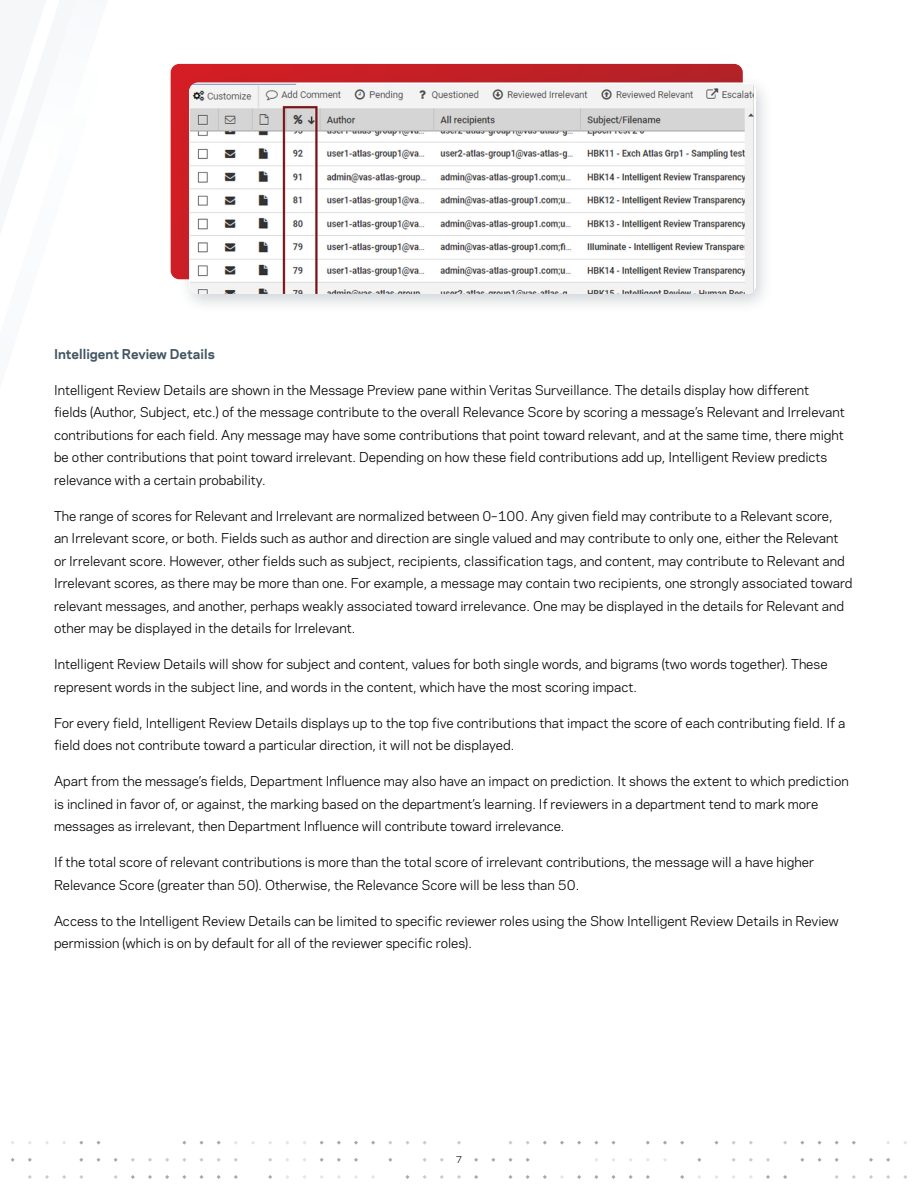
<style>
.page{position:relative;width:918px;height:1188px;background:#fff}
.page>*{position:absolute;margin:0;border:0;box-sizing:border-box;transform-origin:0 0}
.Body_Copy{font:12.75px/22.5px "Polaris";color:#000}
.Paragraph_Subtitle{font:700 12.75px "Polaris";color:#425563}
.t1{font:9px "Polaris";color:#000}
</style>
<div class="page">
<svg style="left:783px;top:1175px;width:4px;height:4px"></svg>
<svg style="left:766px;top:1158px;width:4px;height:4px"></svg>
<svg style="left:766px;top:1175px;width:4px;height:4px"></svg>
<svg style="left:749px;top:1158px;width:4px;height:4px"></svg>
<svg style="left:714px;top:1141px;width:5px;height:4px"></svg>
<svg style="left:697px;top:1158px;width:4px;height:4px"></svg>
<svg style="left:680px;top:1141px;width:4px;height:4px"></svg>
<svg style="left:680px;top:1175px;width:4px;height:4px"></svg>
<svg style="left:663px;top:1141px;width:4px;height:4px"></svg>
<svg style="left:646px;top:1141px;width:4px;height:4px"></svg>
<svg style="left:646px;top:1175px;width:4px;height:4px"></svg>
<svg style="left:629px;top:1175px;width:4px;height:4px"></svg>
<svg style="left:611px;top:1141px;width:5px;height:4px"></svg>
<svg style="left:611px;top:1175px;width:5px;height:4px"></svg>
<svg style="left:594px;top:1175px;width:4px;height:4px"></svg>
<svg style="left:577px;top:1141px;width:4px;height:4px"></svg>
<svg style="left:577px;top:1175px;width:4px;height:4px"></svg>
<svg style="left:560px;top:1141px;width:4px;height:4px"></svg>
<svg style="left:560px;top:1175px;width:4px;height:4px"></svg>
<svg style="left:543px;top:1141px;width:4px;height:4px"></svg>
<svg style="left:543px;top:1175px;width:4px;height:4px"></svg>
<svg style="left:526px;top:1158px;width:4px;height:4px"></svg>
<svg style="left:526px;top:1175px;width:4px;height:4px"></svg>
<svg style="left:508px;top:1141px;width:5px;height:4px"></svg>
<svg style="left:508px;top:1158px;width:5px;height:4px"></svg>
<svg style="left:508px;top:1175px;width:5px;height:4px"></svg>
<svg style="left:491px;top:1158px;width:4px;height:4px"></svg>
<svg style="left:474px;top:1158px;width:4px;height:4px"></svg>
<svg style="left:474px;top:1175px;width:4px;height:4px"></svg>
<svg style="left:457px;top:1141px;width:4px;height:4px"></svg>
<svg style="left:457px;top:1175px;width:4px;height:4px"></svg>
<svg style="left:440px;top:1158px;width:4px;height:4px"></svg>
<svg style="left:440px;top:1175px;width:4px;height:4px"></svg>
<svg style="left:423px;top:1175px;width:4px;height:4px"></svg>
<svg style="left:405px;top:1141px;width:5px;height:4px"></svg>
<svg style="left:405px;top:1175px;width:5px;height:4px"></svg>
<svg style="left:388px;top:1158px;width:4px;height:4px"></svg>
<svg style="left:371px;top:1141px;width:4px;height:4px"></svg>
<svg style="left:354px;top:1141px;width:4px;height:4px"></svg>
<svg style="left:354px;top:1158px;width:4px;height:4px"></svg>
<svg style="left:354px;top:1175px;width:4px;height:4px"></svg>
<svg style="left:337px;top:1141px;width:4px;height:4px"></svg>
<svg style="left:337px;top:1158px;width:4px;height:4px"></svg>
<svg style="left:320px;top:1158px;width:4px;height:4px"></svg>
<svg style="left:268px;top:1158px;width:4px;height:4px"></svg>
<svg style="left:268px;top:1175px;width:4px;height:4px"></svg>
<svg style="left:234px;top:1158px;width:4px;height:4px"></svg>
<svg style="left:234px;top:1175px;width:4px;height:4px"></svg>
<svg style="left:217px;top:1175px;width:4px;height:4px"></svg>
<svg style="left:199px;top:1141px;width:5px;height:4px"></svg>
<svg style="left:199px;top:1158px;width:5px;height:4px"></svg>
<svg style="left:199px;top:1175px;width:5px;height:4px"></svg>
<svg style="left:182px;top:1175px;width:4px;height:4px"></svg>
<svg style="left:165px;top:1158px;width:4px;height:4px"></svg>
<svg style="left:165px;top:1175px;width:4px;height:4px"></svg>
<svg style="left:148px;top:1158px;width:4px;height:4px"></svg>
<svg style="left:148px;top:1175px;width:4px;height:4px"></svg>
<svg style="left:131px;top:1158px;width:4px;height:4px"></svg>
<svg style="left:131px;top:1175px;width:4px;height:4px"></svg>
<svg style="left:114px;top:1158px;width:4px;height:4px"></svg>
<svg style="left:114px;top:1175px;width:4px;height:4px"></svg>
<svg style="left:96px;top:1141px;width:5px;height:4px"></svg>
<svg style="left:96px;top:1158px;width:5px;height:4px"></svg>
<svg style="left:79px;top:1158px;width:4px;height:4px"></svg>
<svg style="left:79px;top:1175px;width:4px;height:4px"></svg>
<svg style="left:62px;top:1175px;width:4px;height:4px"></svg>
<svg style="left:45px;top:1175px;width:4px;height:4px"></svg>
<svg style="left:28px;top:1158px;width:4px;height:4px"></svg>
<svg style="left:28px;top:1175px;width:4px;height:4px"></svg>
<svg style="left:11px;top:1158px;width:4px;height:4px"></svg>
<svg style="left:903px;top:1175px;width:4px;height:4px"></svg>
<svg style="left:886px;top:1158px;width:4px;height:4px"></svg>
<svg style="left:886px;top:1175px;width:4px;height:4px"></svg>
<svg style="left:869px;top:1158px;width:4px;height:4px"></svg>
<svg style="left:869px;top:1175px;width:4px;height:4px"></svg>
<svg style="left:852px;top:1141px;width:4px;height:4px"></svg>
<svg style="left:852px;top:1175px;width:4px;height:4px"></svg>
<svg style="left:835px;top:1158px;width:4px;height:4px"></svg>
<svg style="left:835px;top:1175px;width:4px;height:4px"></svg>
<svg style="left:817px;top:1141px;width:5px;height:4px"></svg>
<svg style="left:817px;top:1158px;width:5px;height:4px"></svg>
<svg style="left:800px;top:1158px;width:4px;height:4px"></svg>
<svg style="left:171px;top:64px;width:572px;height:215px;background:#c72026"></svg>
<div style="left:178px;top:74px;width:596px;height:240px;background:#425563;opacity:.25"></div>
<img style="left:189px;top:83px;width:567px;height:211px">
<p class="Paragraph_Subtitle" style="left:54px;top:344px;width:162px">Intelligent Review Details</p>
<p class="Body_Copy" style="left:54px;top:378px;width:792px">Intelligent Review Details are shown in the Message Preview pane within Veritas Surveillance. The details display how different fields (Author, Subject, etc.) of the message contribute to the overall Relevance Score by scoring a message’s Relevant and Irrelevant contributions for each field. Any message may have some contributions that point toward relevant, and at the same time, there might be other contributions that point toward irrelevant. Depending on how these field contributions add up, Intelligent Review predicts relevance with a certain probability.</p>
<p class="Body_Copy" style="left:54px;top:504px;width:800px">The range of scores for Relevant and Irrelevant are normalized between 0–100. Any given field may contribute to a Relevant score,<br>an Irrelevant score, or both. Fields such as author and direction are single valued and may contribute to only one, either the Relevant or Irrelevant score. However, other fields such as subject, recipients, classification tags, and content, may contribute to Relevant and Irrelevant scores, as there may be more than one. For example, a message may contain two recipients, one strongly associated toward relevant messages, and another, perhaps weakly associated toward irrelevance. One may be displayed in the details for Relevant and other may be displayed in the details for Irrelevant.</p>
<p class="Body_Copy" style="left:54px;top:652px;width:775px">Intelligent Review Details will show for subject and content, values for both single words, and bigrams (two words together). These represent words in the subject line, and words in the content, which have the most scoring impact.</p>
<p class="Body_Copy" style="left:54px;top:711px;width:793px">For every field, Intelligent Review Details displays up to the top five contributions that impact the score of each contributing field. If a field does not contribute toward a particular direction, it will not be displayed.</p>
<p class="Body_Copy" style="left:54px;top:769px;width:796px">Apart from the message’s fields, Department Influence may also have an impact on prediction. It shows the extent to which prediction is inclined in favor of, or against, the marking based on the department’s learning. If reviewers in a department tend to mark more messages as irrelevant, then Department Influence will contribute toward irrelevance.</p>
<p class="Body_Copy" style="left:54px;top:850px;width:762px">If the total score of relevant contributions is more than the total score of irrelevant contributions, the message will a have higher<br>Relevance Score (greater than 50). Otherwise, the Relevance Score will be less than 50.</p>
<p class="Body_Copy" style="left:54px;top:909px;width:786px">Access to the Intelligent Review Details can be limited to specific reviewer roles using the Show Intelligent Review Details in Review permission (which is on by default for all of the reviewer specific roles).</p>
<p class="t1" style="left:456px;top:1153px;width:8px">7</p>
</div>
